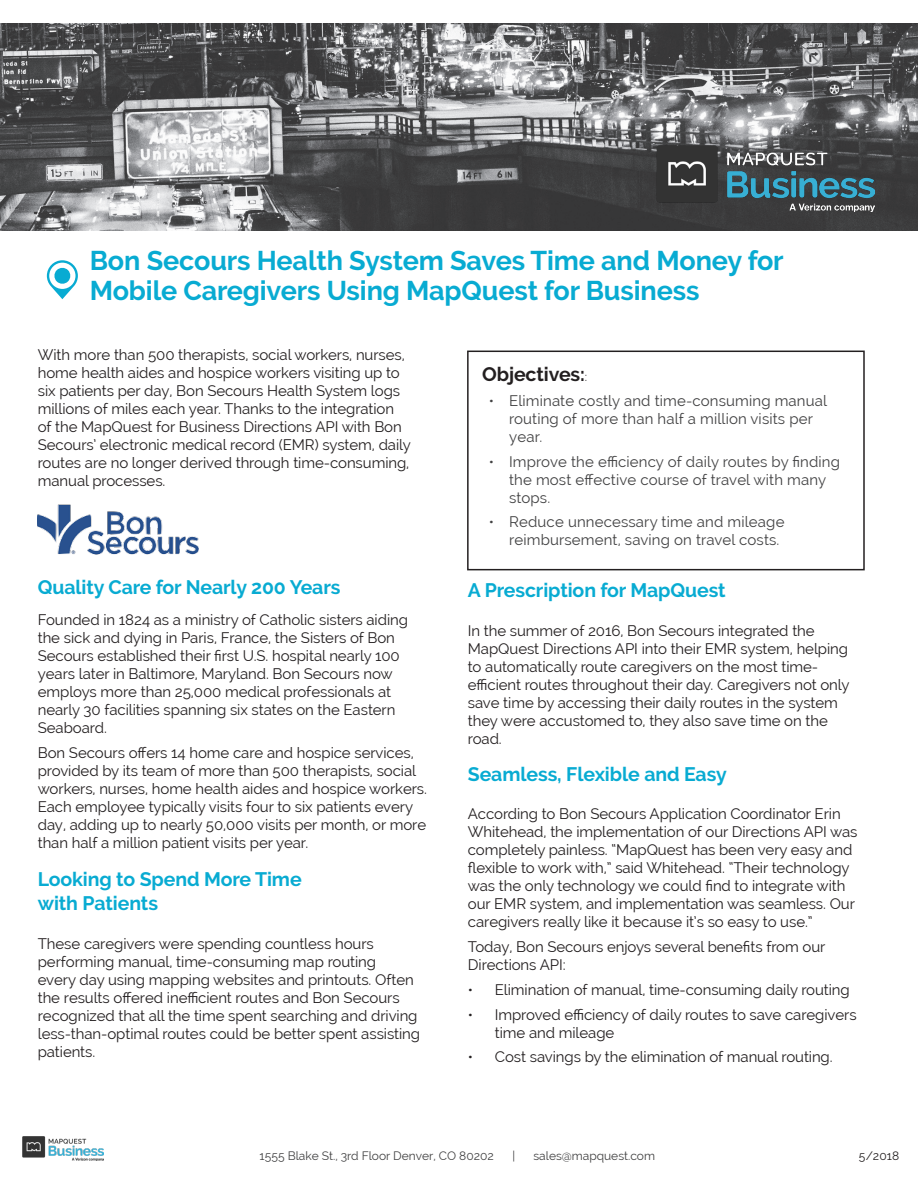
<style>
.page{position:relative;width:918px;height:1188px;background:#fff}
.page>*{position:absolute;margin:0;border:0;box-sizing:border-box;transform-origin:0 0}
.t1{font:700 27px/30px "Raleway";letter-spacing:-.005em;color:#08abd2}
.t2{font:700 19.5px/24px "Raleway";letter-spacing:-.005em;color:#08abd2}
.Body{font:700 19.5px "Raleway";letter-spacing:-.005em;color:#231f20}
.Body-2{font:15px/18px "Raleway";letter-spacing:-.005em;color:#231f20}
.t3{font:15px/18px "Raleway";letter-spacing:.01em;color:#414142}
.t4{font:12px "Raleway";color:#414142}
.Body-3{font:12px "Raleway";color:#231f20}
.s1{font-weight:400;font-size:12px}
</style>
<div class="page">
<img style="left:0;top:24px;width:918px;height:207px">
<img style="left:38px;top:504px;width:161px;height:51px">
<svg style="left:47px;top:260px;width:31px;height:39px"></svg>
<div style="left:467px;top:351px;width:398px;height:219px;border:2px solid #231f20"></div>
<img style="left:657px;top:146px;width:217px;height:66px">
<img style="left:23px;top:1136px;width:81px;height:25px">
<p class="t1" style="left:90px;top:246px;width:695px">Bon Secours Health System Saves Time and Money for<br>Mobile Caregivers Using MapQuest for Business</p>
<p class="Body-2" style="left:38px;top:345px;width:375px">With more than 500 therapists, social workers, nurses, home health aides and hospice workers visiting up to six patients per day, Bon Secours Health System logs millions of miles each year. Thanks to the integration of the MapQuest for Business Directions API with Bon Secours’ electronic medical record (EMR) system, daily routes are no longer derived through time-consuming, manual processes.</p>
<h2 class="t2" style="left:38px;top:575px;width:304px">Quality Care for Nearly 200 Years</h2>
<p class="Body-2" style="left:38px;top:611px;width:372px">Founded in 1824 as a ministry of Catholic sisters aiding the sick and dying in Paris, France, the Sisters of Bon Secours established their first U.S. hospital nearly 100 years later in Baltimore, Maryland. Bon Secours now employs more than 25,000 medical professionals at nearly 30 facilities spanning six states on the Eastern Seaboard.</p>
<p class="Body-2" style="left:38px;top:744px;width:391px">Bon Secours offers 14 home care and hospice services, provided by its team of more than 500 therapists, social workers, nurses, home health aides and hospice workers.<br>Each employee typically visits four to six patients every day, adding up to nearly 50,000 visits per month, or more than half a million patient visits per year.</p>
<h2 class="t2" style="left:38px;top:867px;width:265px">Looking to Spend More Time with Patients</h2>
<p class="Body-2" style="left:38px;top:934px;width:384px">These caregivers were spending countless hours performing manual, time-consuming map routing<br>every day using mapping websites and printouts. Often the results offered inefficient routes and Bon Secours recognized that all the time spent searching and driving less-than-optimal routes could be better spent assisting patients.</p>
<p class="Body" style="left:482px;top:363px;width:107px">Objectives:<span class="s1">:</span></p>
<p class="t3" style="left:509px;top:392px;width:320px;text-indent:-20px">• Eliminate costly and time-consuming manual routing of more than half a million visits per year.</p>
<p class="t3" style="left:509px;top:452px;width:332px;text-indent:-20px">• Improve the efficiency of daily routes by finding the most effective course of travel with many stops.</p>
<p class="t3" style="left:509px;top:513px;width:277px;text-indent:-20px">• Reduce unnecessary time and mileage reimbursement, saving on travel costs.</p>
<h2 class="t2" style="left:468px;top:579px;width:259px">A Prescription for MapQuest</h2>
<p class="Body-2" style="left:468px;top:621px;width:383px">In the summer of 2016, Bon Secours integrated the MapQuest Directions API into their EMR system, helping to automatically route caregivers on the most time&shy;efficient routes throughout their day. Caregivers not only save time by accessing their daily routes in the system they were accustomed to, they also save time on the road.</p>
<h2 class="t2" style="left:468px;top:762px;width:260px">Seamless, Flexible and Easy</h2>
<p class="Body-2" style="left:468px;top:805px;width:391px">According to Bon Secours Application Coordinator Erin Whitehead, the implementation of our Directions API was completely painless. “MapQuest has been very easy and flexible to work with,” said Whitehead. “Their technology was the only technology we could find to integrate with our EMR system, and implementation was seamless. Our caregivers really like it because it’s so easy to use.”</p>
<p class="Body-2" style="left:468px;top:938px;width:359px">Today, Bon Secours enjoys several benefits from our<br>Directions API:</p>
<p class="Body-2" style="left:468px;top:980px;width:383px">• Elimination of manual, time-consuming daily routing</p>
<p class="Body-2" style="left:495px;top:1005px;width:363px;text-indent:-27px">• Improved efficiency of daily routes to save caregivers time and mileage</p>
<p class="Body-2" style="left:468px;top:1048px;width:366px">• Cost savings by the elimination of manual routing.</p>
<p class="t4" style="left:260px;top:1149px;width:236px">1555 Blake St., 3rd Floor Denver, CO 80202</p>
<p class="t4" style="left:512px;top:1149px;width:4px">|</p>
<p class="t4" style="left:533px;top:1149px;width:123px">sales@mapquest.com</p>
<p class="Body-3" style="left:859px;top:1149px;width:42px">5/2018</p>
</div>
